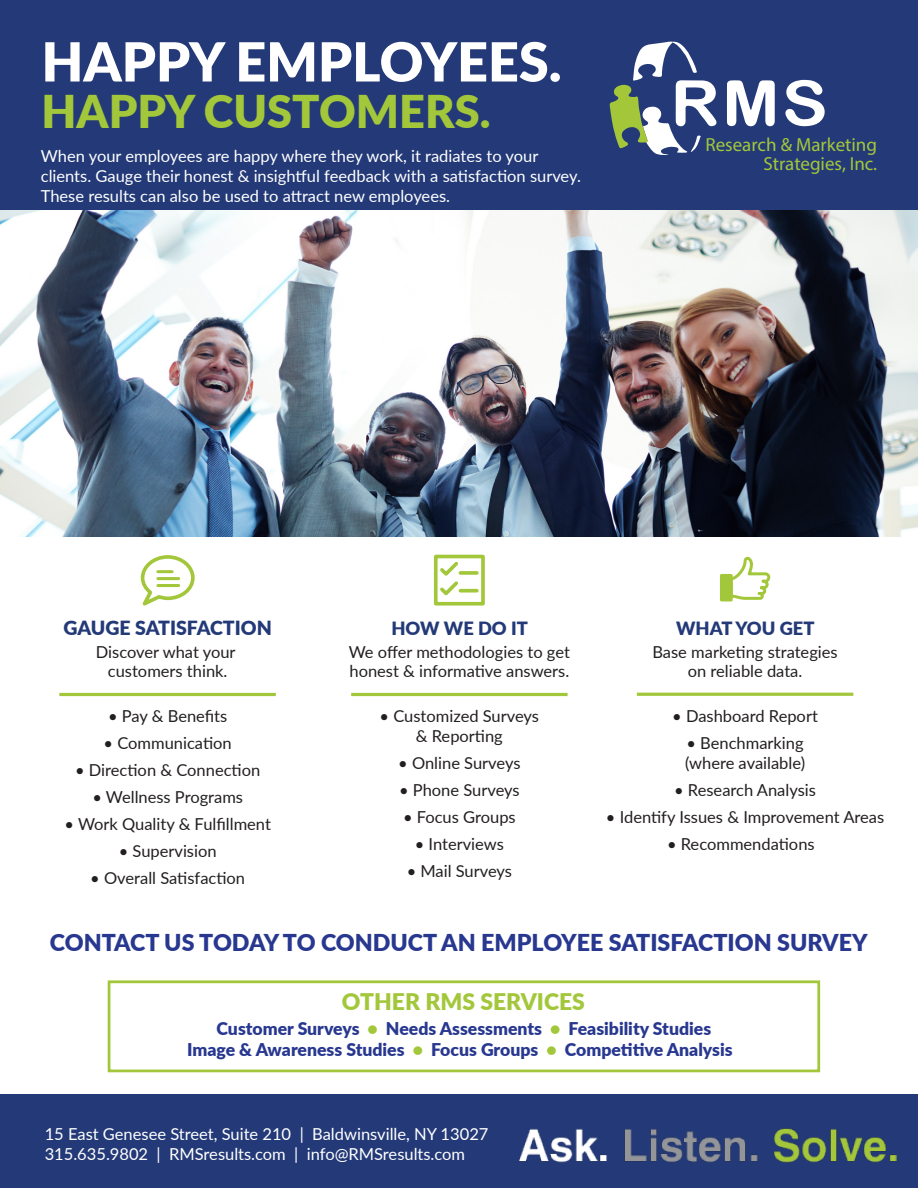
<style>
.page{position:relative;width:918px;height:1188px;background:#fff}
.page>*{position:absolute;margin:0;border:0;box-sizing:border-box;transform-origin:0 0}
.t1{font:900 53.85px "Lato";color:#fff}
.t2{font:900 45.15px "Lato";color:#a3c73a}
.t3{font:900 23.25px "Lato";color:#283890}
.t4{font:900 22.95px "Lato";color:#a3c73a}
.t5{font:900 19.5px "Lato";color:#243a78}
.t6{font:19.05px/19px "Myriad Pro";color:#a3c739;text-align:right}
.t7{font:900 18.3px "Lato";color:#243a78}
.t8{font:900 17.55px/21.1px "Lato";color:#283890;text-align:center}
.t9{font:16.5px/19.5px "Lato";color:#231f20;text-align:center}
.t10{font:16.5px/20.2px "Lato";color:#fff}
.s1{color:#a3c73a}
</style>
<div class="page">
<img style="left:0;top:210px;width:918px;height:326px">
<div style="left:0;top:1095px;width:918px;height:93px;background:#243a78"></div>
<div style="left:0;top:0;width:918px;height:210px;background:#243a78"></div>
<svg style="left:727px;top:80px;width:48px;height:47px"></svg>
<svg style="left:785px;top:80px;width:40px;height:47px"></svg>
<svg style="left:610px;top:42px;width:107px;height:113px"></svg>
<svg style="left:140px;top:555px;width:55px;height:51px"></svg>
<hr style="left:158px;top:570px;width:14px;height:3px;background:#a3c73a">
<hr style="left:158px;top:577px;width:21px;height:3px;background:#a3c73a">
<hr style="left:158px;top:584px;width:21px;height:3px;background:#a3c73a">
<hr style="left:59px;top:693px;width:217px;height:3px;background:#a3c73a">
<div style="left:434px;top:555px;width:51px;height:51px;border:4px solid #a3c73a"></div>
<svg style="left:437px;top:559px;width:24px;height:40px"></svg>
<svg style="left:460px;top:571px;width:17px;height:4px"></svg>
<svg style="left:460px;top:589px;width:17px;height:4px"></svg>
<hr style="left:351px;top:693px;width:217px;height:3px;background:#a3c73a">
<svg style="left:733px;top:557px;width:38px;height:43px"></svg>
<div style="left:721px;top:575px;width:10px;height:25px;background:#a3c73a"></div>
<div style="left:720px;top:574px;width:13px;height:27px;border:3px solid #a3c73a"></div>
<hr style="left:637px;top:693px;width:216px;height:3px;background:#a3c73a">
<div style="left:108px;top:980px;width:712px;height:92px;border:3px solid #a3c73a"></div>
<img style="left:519px;top:1128px;width:377px;height:35px">
<h1 class="t1" style="left:42px;top:21px;width:522px">HAPPY EMPLOYEES.</h1>
<h2 class="t2" style="left:42px;top:78px;width:451px">HAPPY CUSTOMERS.</h2>
<p class="t10" style="left:41px;top:145px;width:542px">When your employees are happy where they work, it radiates to your clients. Gauge their honest &amp; insightful feedback with a satisfaction survey.<br>These results can also be used to attract new employees.</p>
<p class="t6" style="left:705px;top:135px;width:173px">Research &amp; Marketing<br>Strategies, Inc.</p>
<p class="t5" style="left:64px;top:614px;width:210px">GAUGE SATISFACTION</p>
<p class="t9" style="left:96px;top:642px;width:141px">Discover what your customers think.</p>
<p class="t9" style="left:108px;top:706px;width:121px">• Pay &amp; Benefits</p>
<p class="t9" style="left:104px;top:733px;width:130px">• Communication</p>
<p class="t9" style="left:75px;top:760px;width:187px">• Direction &amp; Connection</p>
<p class="t9" style="left:92px;top:787px;width:152px">• Wellness Programs</p>
<p class="t9" style="left:64px;top:814px;width:208px">• Work Quality &amp; Fulfillment</p>
<p class="t9" style="left:119px;top:841px;width:99px">• Supervision</p>
<p class="t9" style="left:90px;top:868px;width:156px">• Overall Satisfaction</p>
<p class="t7" style="left:391px;top:615px;width:138px">HOW WE DO IT</p>
<p class="t9" style="left:349px;top:642px;width:223px;text-align:left">We offer methodologies to get honest &amp; informative answers.</p>
<p class="t9" style="left:380px;top:706px;width:161px">• Customized Surveys &amp; Reporting</p>
<p class="t9" style="left:398px;top:753px;width:124px">• Online Surveys</p>
<p class="t9" style="left:399px;top:780px;width:122px">• Phone Surveys</p>
<p class="t9" style="left:403px;top:807px;width:114px">• Focus Groups</p>
<p class="t9" style="left:415px;top:834px;width:91px">• Interviews</p>
<p class="t9" style="left:407px;top:861px;width:107px">• Mail Surveys</p>
<p class="t7" style="left:676px;top:615px;width:140px">WHAT YOU GET</p>
<p class="t9" style="left:652px;top:642px;width:187px">Base marketing strategies on reliable data.</p>
<p class="t9" style="left:672px;top:706px;width:147px">• Dashboard Report</p>
<p class="t9" style="left:685px;top:733px;width:122px;text-align:left">• Benchmarking (where available)</p>
<p class="t9" style="left:674px;top:780px;width:143px">• Research Analysis</p>
<p class="t9" style="left:606px;top:807px;width:280px">• Identify Issues &amp; Improvement Areas</p>
<p class="t9" style="left:667px;top:834px;width:149px">• Recommendations</p>
<h3 class="t3" style="left:50px;top:925px;width:819px">CONTACT US TODAY TO CONDUCT AN EMPLOYEE SATISFACTION SURVEY</h3>
<h3 class="t4" style="left:342px;top:984px;width:245px">OTHER RMS SERVICES</h3>
<p class="t8" style="left:187px;top:1018px;width:547px">Customer Surveys <span class="s1">•</span> Needs Assessments <span class="s1">•</span> Feasibility Studies<br>Image &amp; Awareness Studies <span class="s1">•</span> Focus Groups <span class="s1">•</span> Competitive Analysis</p>
<p class="t10" style="left:45px;top:1123px;width:445px;line-height:19.8px">15 East Genesee Street, Suite 210 | Baldwinsville, NY 13027<br>315.635.9802 | RMSresults.com | info@RMSresults.com</p>
</div>
